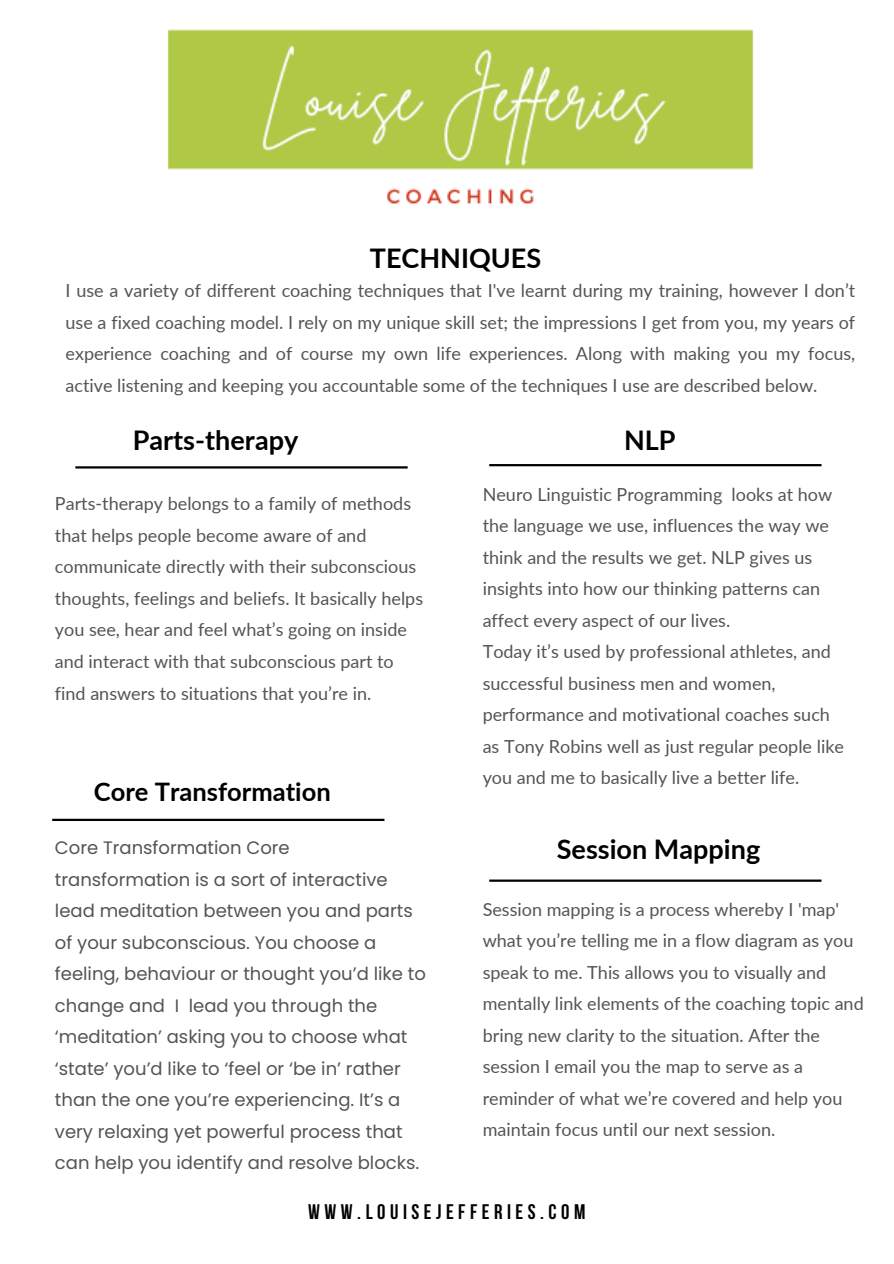
<style>
.page{position:relative;width:894px;height:1264px;background:#fff}
.page>*{position:absolute;margin:0;border:0;box-sizing:border-box;transform-origin:0 0}
.t1{font:700 27px "Lato";color:#000}
.t2{font:700 25.5px "Lato";color:#000}
.t3{font:700 21px "Bebas Neue";letter-spacing:.215em;color:#000}
.t4{font:18px/31.5px "Lato";color:#545454}
.t5{font:18px/31.5px "Poppins";color:#545454}
</style>
<div class="page">
<hr style="left:75px;top:466px;width:332px;height:2px;background:#000">
<hr style="left:489px;top:464px;width:332px;height:2px;background:#000">
<hr style="left:489px;top:879px;width:332px;height:2px;background:#000">
<hr style="left:52px;top:818px;width:332px;height:3px;background:#000">
<img style="left:167px;top:29px;width:587px;height:175px">
<h2 class="t1" style="left:370px;top:241px;width:173px">TECHNIQUES</h2>
<p class="t4" style="left:65px;top:274px;width:791px;text-align:justify">I use a variety of different coaching techniques that I've learnt during my training, however I don’t use a fixed coaching model. I rely on my unique skill set; the impressions I get from you, my years of experience coaching and of course my own life experiences. Along with making you my focus, active listening and keeping you accountable some of the techniques I use are described below.</p>
<p class="t1" style="left:133px;top:423px;width:167px">Parts-therapy</p>
<h1 class="t4" style="left:55px;top:487px;width:369px">Parts-therapy belongs to a family of methods that helps people become aware of and communicate directly with their subconscious thoughts, feelings and beliefs. It basically helps you see, hear and feel what’s going on inside and interact with that subconscious part to find answers to situations that you’re in.</h1>
<p class="t2" style="left:94px;top:776px;width:238px">Core Transformation</p>
<p class="t5" style="left:55px;top:832px;width:372px">Core Transformation Core transformation is a sort of interactive lead meditation between you and parts of your subconscious. You choose a feeling, behaviour or thought you’d like to change and I lead you through the ‘meditation’ asking you to choose what ‘state’ you’d like to ‘feel or ‘be in’ rather than the one you’re experiencing. It’s a very relaxing yet powerful process that can help you identify and resolve blocks.</p>
<p class="t1" style="left:624px;top:423px;width:53px">NLP</p>
<h2 class="t4" style="left:482px;top:478px;width:351px">Neuro Linguistic Programming looks at how the language we use, influences the way we think and the results we get. NLP gives us insights into how our thinking patterns can affect every aspect of our lives.</h2>
<h1 class="t4" style="left:482px;top:635px;width:363px">Today it’s used by professional athletes, and successful business men and women, performance and motivational coaches such as Tony Robins well as just regular people like you and me to basically live a better life.</h1>
<p class="t1" style="left:556px;top:832px;width:205px">Session Mapping</p>
<h2 class="t4" style="left:482px;top:893px;width:382px">Session mapping is a process whereby I 'map' what you’re telling me in a flow diagram as you speak to me. This allows you to visually and mentally link elements of the coaching topic and bring new clarity to the situation. After the session I email you the map to serve as a reminder of what we’re covered and help you maintain focus until our next session.</h2>
<h3 class="t3" style="left:308px;top:1203px;width:278px">WWW.LOUISEJEFFERIES.COM</h3>
</div>
